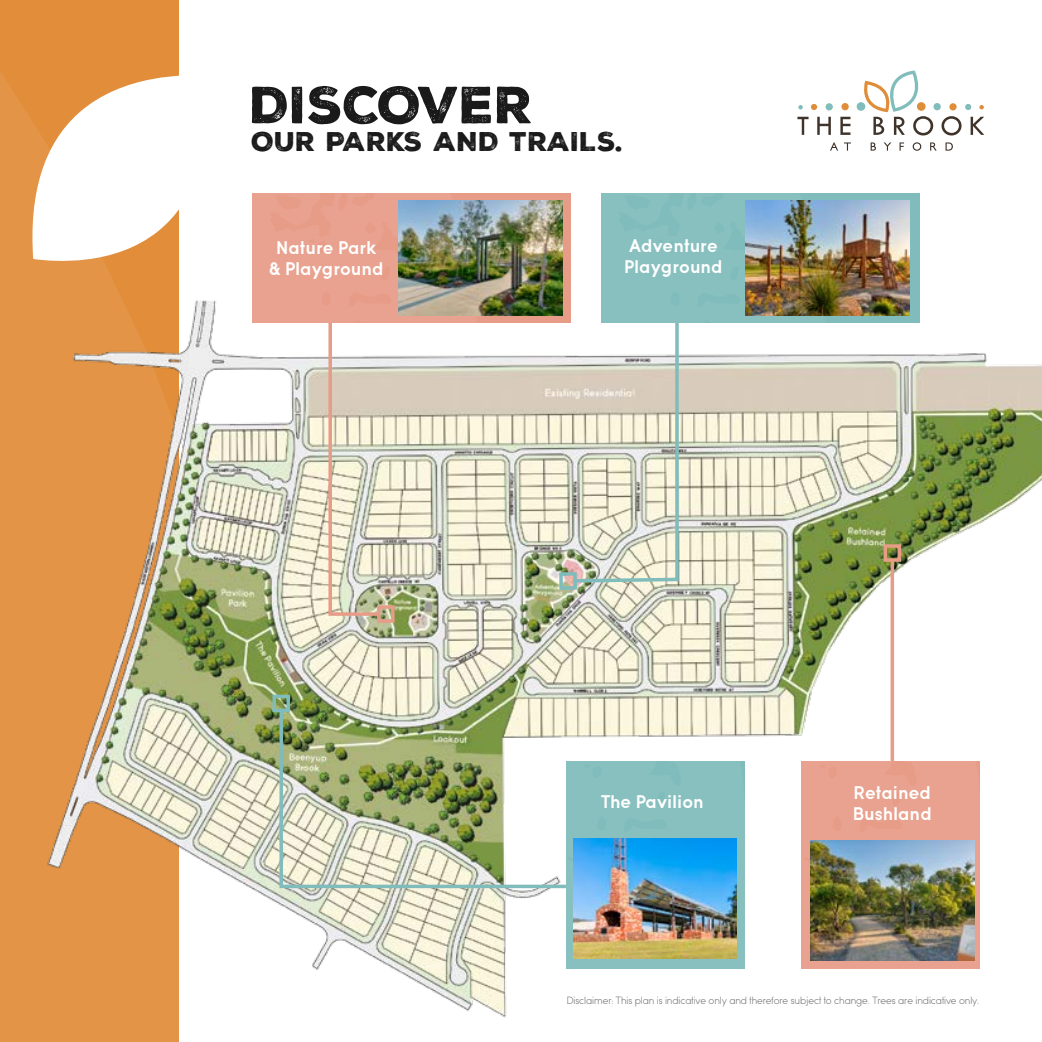
<style>
.page{position:relative;width:1042px;height:1042px;background:#fff}
.page>*{position:absolute;margin:0;border:0;box-sizing:border-box;transform-origin:0 0}
.t1{font:50.57px "Nexa Rust Sans Black 01";color:#000}
.t2{font:26.25px "Nexa Rust Sans Black 01";color:#000}
.t3{font:700 18.38px/21.3px "Sofia";color:#fff}
.t4{font:300 10.5px "Sofia";letter-spacing:-.01em;color:#706f6f}
</style>
<div class="page">
<svg style="left:0;top:0;width:179px;height:1042px;background:#e18f3e"></svg>
<img style="left:0;top:300px;width:1042px;height:726px">
<svg style="left:797px;top:117px;width:11px;height:18px"></svg>
<svg style="left:817px;top:117px;width:14px;height:18px"></svg>
<svg style="left:840px;top:117px;width:10px;height:18px"></svg>
<svg style="left:941px;top:116px;width:20px;height:19px"></svg>
<svg style="left:970px;top:117px;width:14px;height:18px"></svg>
<svg style="left:830px;top:142px;width:8px;height:9px"></svg>
<svg style="left:844px;top:142px;width:7px;height:9px"></svg>
<svg style="left:870px;top:142px;width:6px;height:9px"></svg>
<svg style="left:883px;top:142px;width:8px;height:9px"></svg>
<svg style="left:899px;top:142px;width:5px;height:9px"></svg>
<svg style="left:912px;top:142px;width:9px;height:9px"></svg>
<svg style="left:930px;top:142px;width:6px;height:9px"></svg>
<svg style="left:945px;top:142px;width:8px;height:9px"></svg>
<div style="left:856px;top:102px;width:9px;height:9px;background:#80bdbb;border-radius:50%"></div>
<div style="left:825px;top:103px;width:8px;height:7px;background:#80bdbb;border-radius:50%"></div>
<div style="left:841px;top:103px;width:8px;height:7px;background:#df8d39;border-radius:50%"></div>
<svg style="left:811px;top:104px;width:6px;height:6px"></svg>
<svg style="left:798px;top:105px;width:5px;height:4px"></svg>
<div style="left:949px;top:103px;width:7px;height:7px;background:#df8d39;border-radius:50%"></div>
<div style="left:933px;top:103px;width:8px;height:7px;background:#80bdbb;border-radius:50%"></div>
<svg style="left:965px;top:104px;width:6px;height:6px"></svg>
<svg style="left:979px;top:105px;width:5px;height:4px"></svg>
<svg style="left:862px;top:71px;width:71px;height:64px"></svg>
<div style="left:377px;top:605px;width:17px;height:18px;border:4px solid #e79c88"></div>
<div style="left:559px;top:572px;width:18px;height:18px;border:4px solid #80bcbb"></div>
<img style="left:278px;top:707px;width:300px;height:183px">
<div style="left:272px;top:694px;width:18px;height:18px;border:4px solid #80bcbb"></div>
<svg style="left:890px;top:562px;width:4px;height:199px"></svg>
<div style="left:883px;top:544px;width:18px;height:18px;border:4px solid #e79c88"></div>
<div style="left:252px;top:193px;width:318px;height:130px;background:#e79c88"></div>
<svg style="left:252px;top:200px;width:228px;height:417px"></svg>
<div style="left:601px;top:193px;width:318px;height:130px;background:#80bcbb"></div>
<svg style="left:571px;top:200px;width:258px;height:384px"></svg>
<img style="left:399px;top:201px;width:163px;height:114px">
<img style="left:746px;top:201px;width:163px;height:114px">
<div style="left:801px;top:761px;width:179px;height:207px;background:#e8a28f"></div>
<img style="left:810px;top:840px;width:164px;height:120px">
<svg style="left:29px;top:74px;width:150px;height:192px"></svg>
<div style="left:566px;top:761px;width:178px;height:207px;background:#88c0bf"></div>
<img style="left:573px;top:838px;width:164px;height:121px">
<h1 class="t1" style="left:250px;top:71px;width:285px">DISCOVER</h1>
<h2 class="t2" style="left:252px;top:123px;width:373px">OUR PARKS AND TRAILS.</h2>
<p class="t3" style="left:269px;top:236px;width:116px;text-align:center">Nature Park &amp; Playground</p>
<p class="t3" style="left:624px;top:234px;width:100px">Adventure<br>Playground</p>
<p class="t3" style="left:601px;top:790px;width:104px">The Pavilion</p>
<p class="t3" style="left:853px;top:781px;width:80px">Retained<br>Bushland</p>
<p class="t4" style="left:567px;top:994px;width:414px">Disclaimer: This plan is indicative only and therefore subject to change. Trees are indicative only.</p>
</div>
